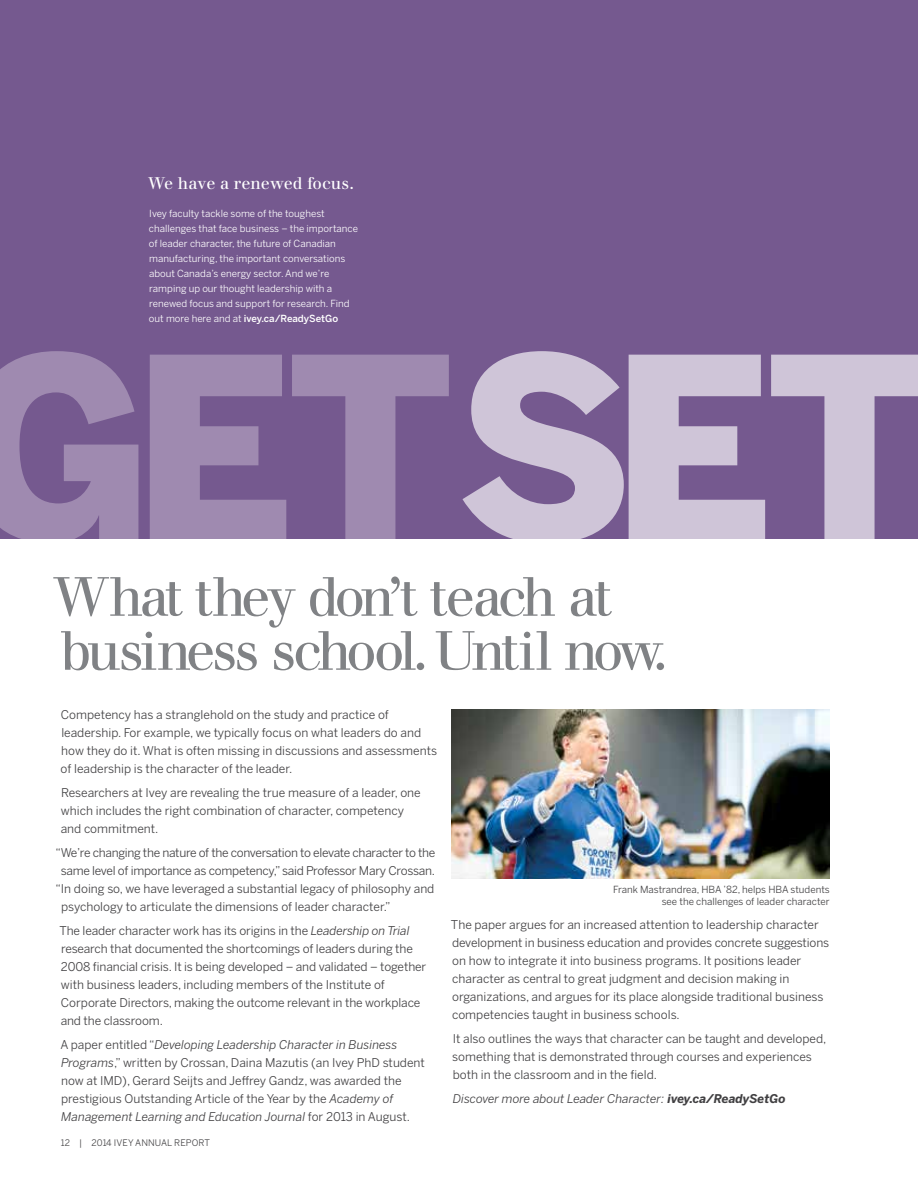
<style>
.page{position:relative;width:918px;height:1188px;background:#fff}
.page>*{position:absolute;margin:0;border:0;box-sizing:border-box;transform-origin:0 0}
.t1{font:900 250.5px "Benton Sans";letter-spacing:-.025em;color:#9f8ab0}
.t2{font:54px/54px "Walbaum";letter-spacing:-.07em;color:#808285}
.t3{font:16.5px "Walbaum";color:#fff}
.t4{font:12px/18px "Benton Sans";color:#414042}
.t5{font:12px "Benton Sans";letter-spacing:-.025em;color:#414042}
.t6{font:12px "Benton Sans";letter-spacing:-.02em;color:#414042}
.t7{font:italic 12px "Benton Sans";color:#414042}
.t8{font:9.75px/15px "Benton Sans";color:#fff}
.t9{font:9.75px/12px "Benton Sans";color:#414042;text-align:right}
.t10{font:9px "Benton Sans";letter-spacing:.01em;color:#414042}
.s1{font-weight:500}
.s2{color:#cfc5d8}
.s3{font-style:italic}
.s4{font-weight:700}
</style>
<div class="page">
<img style="left:452px;top:710px;width:378px;height:169px">
<div style="left:0;top:0;width:918px;height:540px;background:#75598f"></div>
<div style="left:0;top:539px;width:918px;height:20px;background:#fff"></div>
<h3 class="t3" style="left:148px;top:173px;width:207px">We have a renewed focus.</h3>
<p class="t8" style="left:149px;top:206px;width:211px">Ivey faculty tackle some of the toughest challenges that face business – the importance of leader character, the future of Canadian manufacturing, the important conversations about Canada’s energy sector. And we’re ramping up our thought leadership with a renewed focus and support for research. Find out more here and at <span class="s1">ivey.ca/ReadySetGo</span></p>
<h1 class="t1" style="left:-39px;top:299px;width:973px">GET<span class="s2">SET</span></h1>
<h2 class="t2" style="left:54px;top:570px;width:615px">What they don’t teach at business school. Until now.</h2>
<p class="t4" style="left:61px;top:706px;width:378px">Competency has a stranglehold on the study and practice of leadership. For example, we typically focus on what leaders do and how they do it. What is often missing in discussions and assessments of leadership is the character of the leader.</p>
<p class="t4" style="left:61px;top:784px;width:362px">Researchers at Ivey are revealing the true measure of a leader, one which includes the right combination of character, competency and commitment.</p>
<p class="t5" style="left:55px;top:846px;width:382px">“We’re changing the nature of the conversation to elevate character to the</p>
<p class="t6" style="left:61px;top:864px;width:376px">same level of importance as competency,” said Professor Mary Crossan.</p>
<p class="t4" style="left:55px;top:880px;width:380px">“In doing so, we have leveraged a substantial legacy of philosophy and</p>
<p class="t4" style="left:61px;top:898px;width:331px">psychology to articulate the dimensions of leader character.”</p>
<p class="t4" style="left:59px;top:922px;width:368px">The leader character work has its origins in the <span class="s3">Leadership on Trial </span>research that documented the shortcomings of leaders during the 2008 financial crisis. It is being developed – and validated – together with business leaders, including members of the Institute of Corporate Directors, making the outcome relevant in the workplace and the classroom.</p>
<p class="t4" style="left:60px;top:1036px;width:366px">A paper entitled “<span class="s3">Developing Leadership Character in Business Programs</span>,” written by Crossan, Daina Mazutis (an Ivey PhD student now at IMD), Gerard Seijts and Jeffrey Gandz, was awarded the prestigious Outstanding Article of the Year by the <span class="s3">Academy of Management Learning and Education Journal</span> for 2013 in August.</p>
<p class="t10" style="left:61px;top:1138px;width:151px">12 | 2014 IVEY ANNUAL REPORT</p>
<p class="t9" style="left:613px;top:884px;width:218px">Frank Mastrandrea, HBA ’82, helps HBA students see the challenges of leader character</p>
<p class="t4" style="left:451px;top:915px;width:380px">The paper argues for an increased attention to leadership character development in business education and provides concrete suggestions on how to integrate it into business programs. It positions leader character as central to great judgment and decision making in organizations, and argues for its place alongside traditional business competencies taught in business schools.</p>
<p class="t4" style="left:452px;top:1029px;width:376px">It also outlines the ways that character can be taught and developed, something that is demonstrated through courses and experiences both in the classroom and in the field.</p>
<p class="t7" style="left:453px;top:1091px;width:334px">Discover more about Leader Character: <span class="s4">ivey.ca/ReadySetGo</span></p>
</div>
